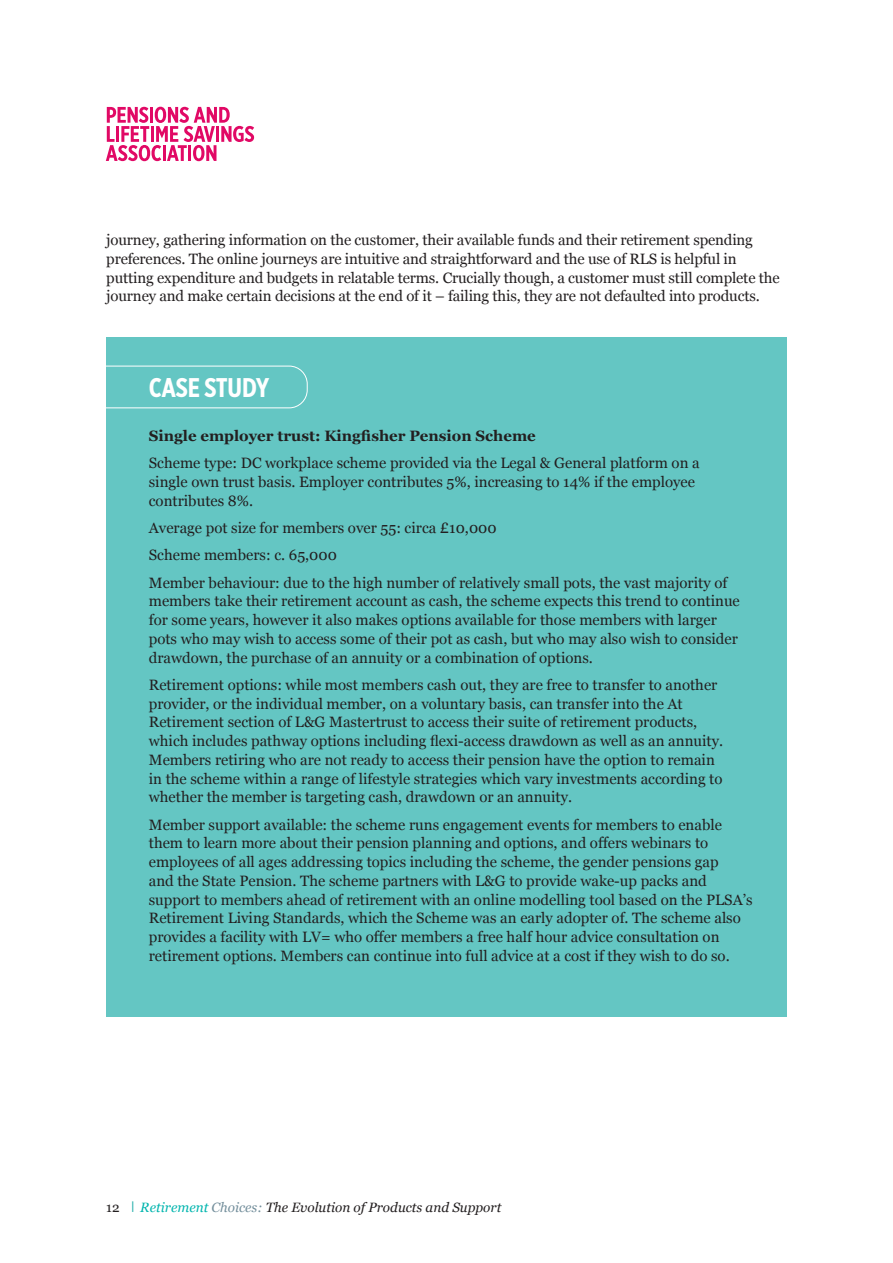
<style>
.page{position:relative;width:893px;height:1263px;background:#fff}
.page>*{position:absolute;margin:0;border:0;box-sizing:border-box;transform-origin:0 0}
.t1{font:700 27px "Gotham X Narrow";letter-spacing:-.01em;color:#fff}
.t2{font:15px/18.8px "Georgia";color:#231f20}
.t3{font:700 15px "Georgia";color:#231f20}
.t4{font:italic 13.5px "Georgia";color:#231f20}
.t5{font:13.5px "Georgia";color:#231f20}
.s1{color:#00b5ae}
.s2{color:#748f9c}
</style>
<div class="page">
<div style="left:106px;top:337px;width:681px;height:679px;background:#64c6c3"></div>
<div style="left:0;top:366px;width:308px;height:42px;border:1px solid #fff;border-radius:18px"></div>
<svg style="left:106px;top:107px;width:148px;height:54px"></svg>
<p class="t2" style="left:106px;top:230px;width:675px">journey, gathering information on the customer, their available funds and their retirement spending preferences. The online journeys are intuitive and straightforward and the use of RLS is helpful in putting expenditure and budgets in relatable terms. Crucially though, a customer must still complete the journey and make certain decisions at the end of it – failing this, they are not defaulted into products.</p>
<p class="t1" style="left:149px;top:371px;width:122px">CASE STUDY</p>
<p class="t3" style="left:149px;top:425px;width:389px">Single employer trust: Kingfisher Pension Scheme</p>
<p class="t2" style="left:149px;top:453px;width:552px">Scheme type: DC workplace scheme provided via the Legal &amp; General platform on a single own trust basis. Employer contributes 5%, increasing to 14% if the employee contributes 8%.</p>
<p class="t2" style="left:149px;top:518px;width:349px">Average pot size for members over 55: circa £10,000</p>
<p class="t2" style="left:149px;top:545px;width:190px">Scheme members: c. 65,000</p>
<p class="t2" style="left:149px;top:572px;width:593px">Member behaviour: due to the high number of relatively small pots, the vast majority of members take their retirement account as cash, the scheme expects this trend to continue for some years, however it also makes options available for those members with larger pots who may wish to access some of their pot as cash, but who may also wish to consider drawdown, the purchase of an annuity or a combination of options.</p>
<p class="t2" style="left:149px;top:675px;width:576px">Retirement options: while most members cash out, they are free to transfer to another provider, or the individual member, on a voluntary basis, can transfer into the At Retirement section of L&amp;G Mastertrust to access their suite of retirement products, which includes pathway options including flexi-access drawdown as well as an annuity.<br>Members retiring who are not ready to access their pension have the option to remain in the scheme within a range of lifestyle strategies which vary investments according to whether the member is targeting cash, drawdown or an annuity.</p>
<p class="t2" style="left:149px;top:814px;width:605px">Member support available: the scheme runs engagement events for members to enable them to learn more about their pension planning and options, and offers webinars to employees of all ages addressing topics including the scheme, the gender pensions gap<br>and the State Pension. The scheme partners with L&amp;G to provide wake-up packs and support to members ahead of retirement with an online modelling tool based on the PLSA’s Retirement Living Standards, which the Scheme was an early adopter of. The scheme also provides a facility with LV= who offer members a free half hour advice consultation on retirement options. Members can continue into full advice at a cost if they wish to do so.</p>
<p class="t5" style="left:106px;top:1197px;width:15px">12</p>
<p class="t4" style="left:140px;top:1197px;width:363px"><span class="s1">Retirement</span> <span class="s2">Choices:</span> The Evolution of Products and Support</p>
</div>
